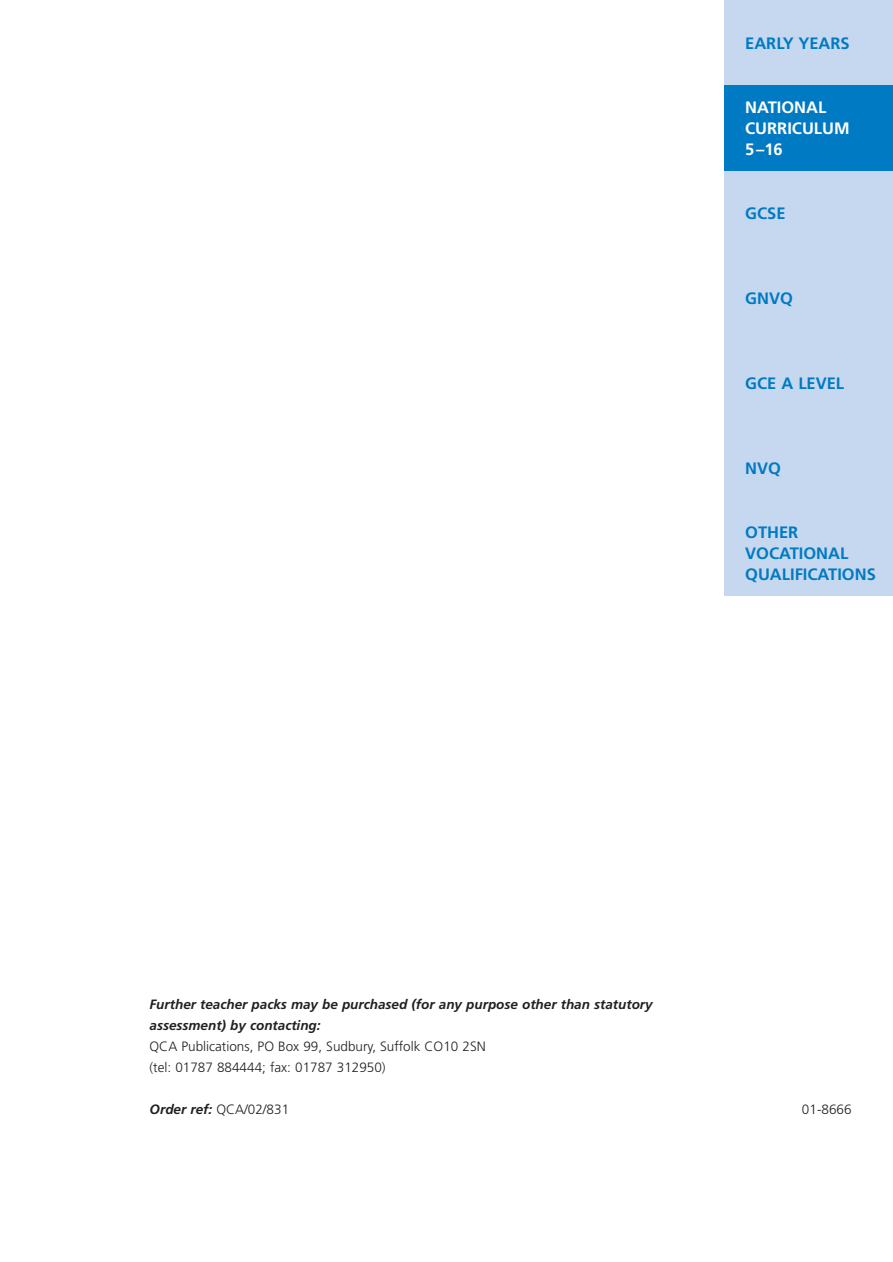
<style>
.page{position:relative;width:893px;height:1262px;background:#fff}
.page>*{position:absolute;margin:0;border:0;box-sizing:border-box;transform-origin:0 0}
.t1{font:700 16.5px/21px "Frutiger";color:#007ac2}
.t2{font:700 16.5px/21px "Frutiger";color:#fff}
.t3{font:300 13.5px/21px "Frutiger";color:#231f20}
.t4{font:italic 700 13.5px/21px "Frutiger";color:#231f20}
.s1{font-weight:700;font-style:italic}
</style>
<div class="page">
<div style="left:724px;top:0;width:168px;height:595px;background:#c6d8ef"></div>
<div style="left:724px;top:85px;width:168px;height:85px;background:#007ac2"></div>
<p class="t1" style="left:745px;top:34px;width:106px">EARLY YEARS</p>
<p class="t2" style="left:745px;top:98px;width:106px">NATIONAL<br>CURRICULUM<br>5–16</p>
<p class="t1" style="left:745px;top:204px;width:42px">GCSE</p>
<p class="t1" style="left:745px;top:289px;width:49px">GNVQ</p>
<p class="t1" style="left:745px;top:374px;width:101px">GCE A LEVEL</p>
<p class="t1" style="left:745px;top:459px;width:37px">NVQ</p>
<p class="t1" style="left:745px;top:523px;width:132px">OTHER<br>VOCATIONAL<br>QUALIFICATIONS</p>
<p class="t4" style="left:149px;top:995px;width:504px">Further teacher packs may be purchased (for any purpose other than statutory assessment) by contacting:</p>
<p class="t3" style="left:149px;top:1037px;width:338px">QCA Publications, PO Box 99, Sudbury, Suffolk CO10 2SN (tel: 01787 884444; fax: 01787 312950)</p>
<p class="t3" style="left:149px;top:1100px;width:141px"><span class="s1">Order ref:</span> QCA/02/831</p>
<p class="t3" style="left:802px;top:1100px;width:51px">01-8666</p>
</div>
